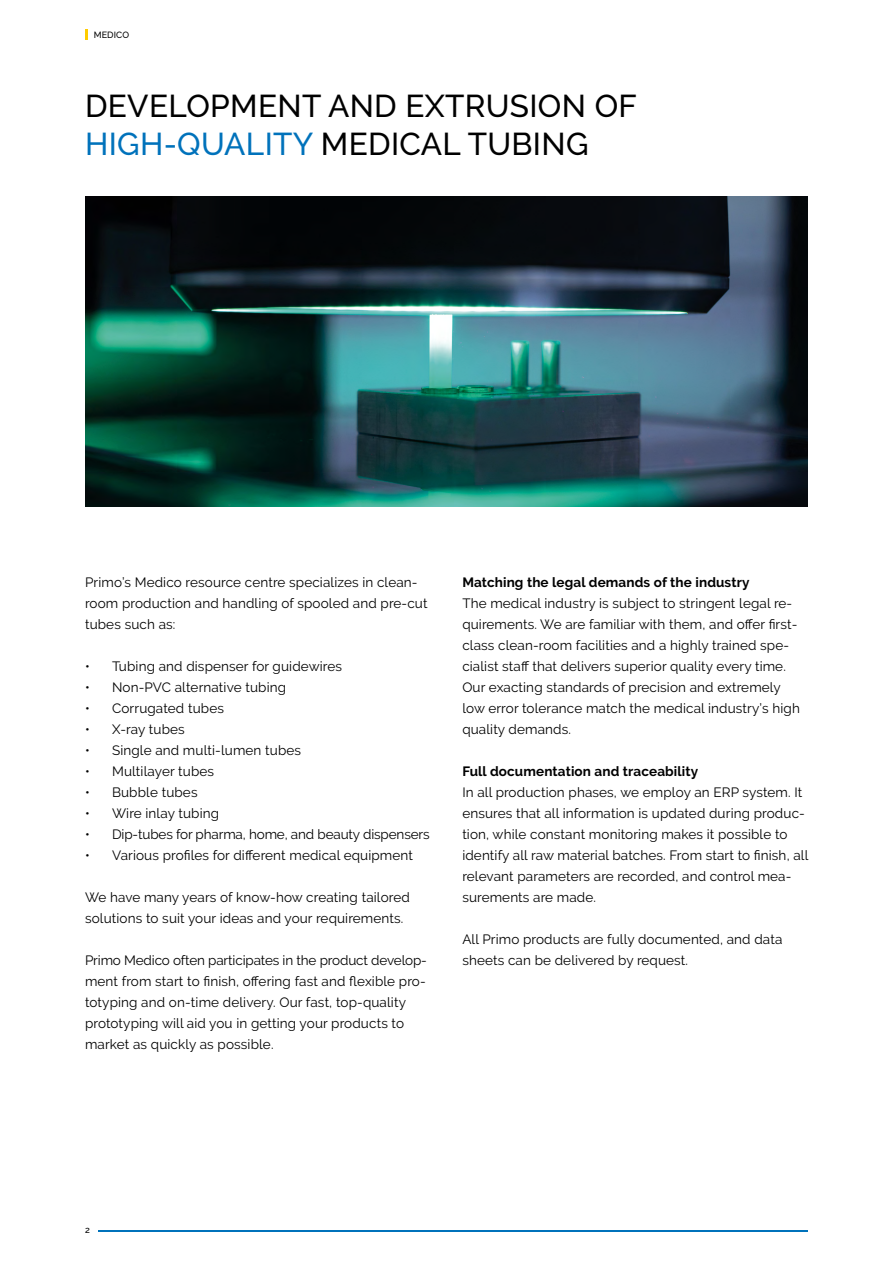
<style>
.page{position:relative;width:893px;height:1263px;background:#fff}
.page>*{position:absolute;margin:0;border:0;box-sizing:border-box;transform-origin:0 0}
.t1{font:500 31.5px/37.8px "Raleway";letter-spacing:.01em;color:#000}
.t2{font:13.5px/21px "Raleway";letter-spacing:.01em;color:#000}
.t3{font:700 13.5px "Raleway";letter-spacing:.01em;color:#000}
.t4{font:13.5px "Raleway";letter-spacing:-.01em;color:#000}
.t5{font:500 9px "Raleway";letter-spacing:.01em;color:#000}
.s1{color:#0072bb}
</style>
<div class="page">
<hr style="left:98px;top:1230px;width:710px;height:2px;background:#0072bb">
<img style="left:85px;top:197px;width:723px;height:309px">
<svg style="left:85px;top:30px;width:3px;height:10px"></svg>
<p class="t5" style="left:94px;top:30px;width:37px">MEDICO</p>
<h1 class="t1" style="left:85px;top:87px;width:553px">DEVELOPMENT AND EXTRUSION OF<br><span class="s1">HIGH-QUALITY</span> MEDICAL TUBING</h1>
<p class="t2" style="left:85px;top:571px;width:344px">Primo’s Medico resource centre specializes in clean&shy;room production and handling of spooled and pre-cut tubes such as:</p>
<p class="t2" style="left:85px;top:655px;width:259px">• Tubing and dispenser for guidewires</p>
<p class="t2" style="left:85px;top:676px;width:203px">• Non-PVC alternative tubing</p>
<p class="t2" style="left:85px;top:697px;width:140px">• Corrugated tubes</p>
<p class="t2" style="left:85px;top:718px;width:101px">• X-ray tubes</p>
<p class="t2" style="left:85px;top:739px;width:218px">• Single and multi-lumen tubes</p>
<p class="t2" style="left:85px;top:760px;width:131px">• Multilayer tubes</p>
<p class="t2" style="left:85px;top:781px;width:114px">• Bubble tubes</p>
<p class="t2" style="left:85px;top:802px;width:136px">• Wire inlay tubing</p>
<p class="t4" style="left:85px;top:826px;width:346px">• Dip-tubes for pharma, home, and beauty dispensers</p>
<p class="t2" style="left:85px;top:844px;width:329px">• Various profiles for different medical equipment</p>
<p class="t2" style="left:85px;top:886px;width:326px">We have many years of know-how creating tailored solutions to suit your ideas and your requirements.</p>
<p class="t2" style="left:85px;top:949px;width:343px">Primo Medico often participates in the product develop&shy;ment from start to finish, offering fast and flexible pro&shy;totyping and on-time delivery. Our fast, top-quality prototyping will aid you in getting your products to market as quickly as possible.</p>
<p class="t3" style="left:462px;top:574px;width:289px">Matching the legal demands of the industry</p>
<p class="t2" style="left:462px;top:592px;width:339px">The medical industry is subject to stringent legal re&shy;quirements. We are familiar with them, and offer first&shy;class clean-room facilities and a highly trained spe&shy;cialist staff that delivers superior quality every time.<br>Our exacting standards of precision and extremely low error tolerance match the medical industry’s high quality demands.</p>
<p class="t3" style="left:462px;top:763px;width:237px">Full documentation and traceability</p>
<p class="t2" style="left:462px;top:781px;width:348px">In all production phases, we employ an ERP system. It ensures that all information is updated during produc&shy;tion, while constant monitoring makes it possible to identify all raw material batches. From start to finish, all relevant parameters are recorded, and control mea&shy;surements are made.</p>
<p class="t2" style="left:462px;top:928px;width:322px">All Primo products are fully documented, and data sheets can be delivered by request.</p>
<p class="t5" style="left:85px;top:1225px;width:6px">2</p>
</div>
